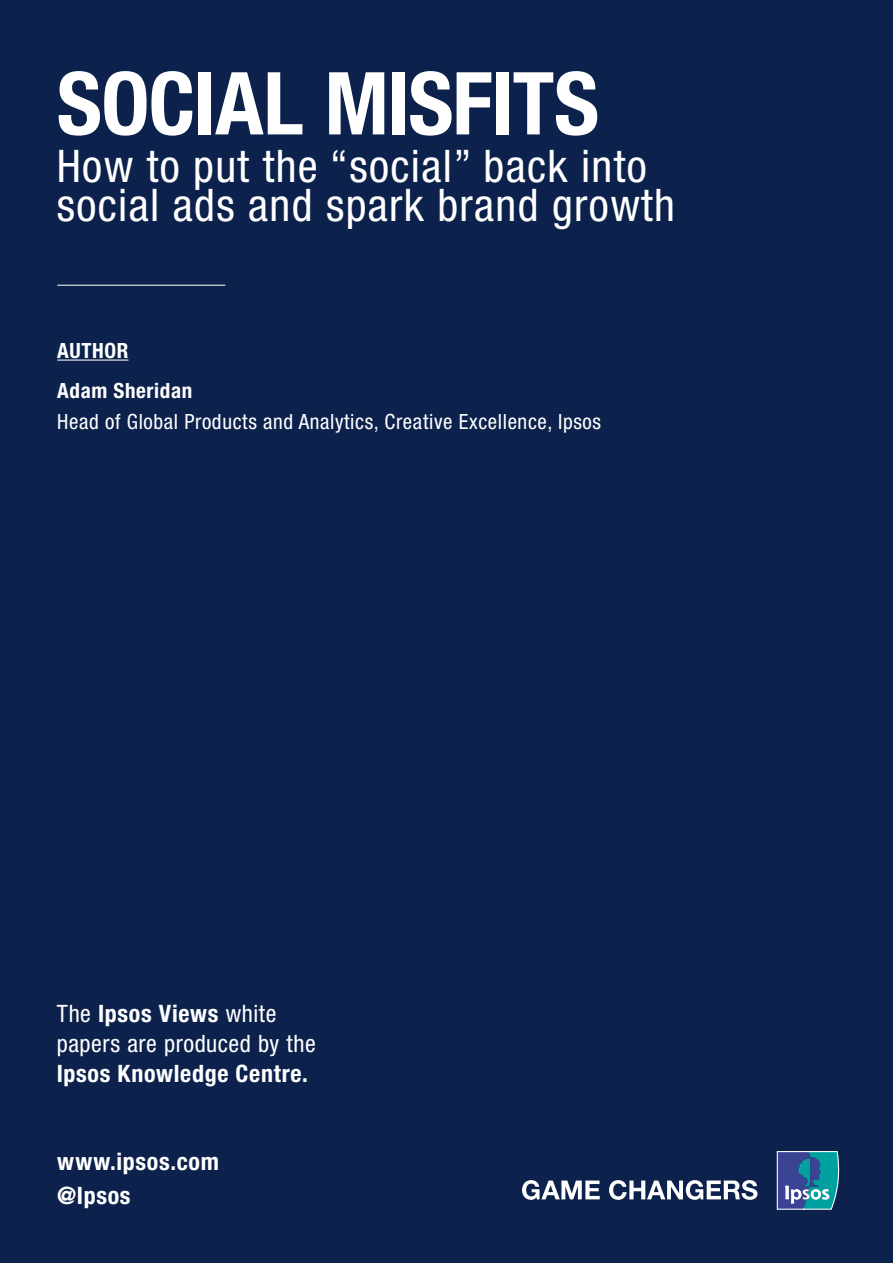
<style>
.page{position:relative;width:893px;height:1263px;background:#0c224c}
.page>*{position:absolute;margin:0;border:0;box-sizing:border-box;transform-origin:0 0}
.t1{font:700 condensed 87px "Helvetica Neue LT Pro";letter-spacing:-.015em;color:#fff}
.t2{font:condensed 45px/39px "Helvetica Neue LT Pro";letter-spacing:.03em;color:#fff}
.t3{font:700 condensed 24px/30px "Helvetica Neue LT Pro";letter-spacing:.03em;color:#fff}
.t4{font:condensed 21px/31.5px "Helvetica Neue LT Pro";letter-spacing:.03em;color:#fff}
.t5{font:700 condensed 21px "Helvetica Neue LT Pro";letter-spacing:.03em;color:#fff}
.s1{font-weight:700}
.s2{font-weight:400}
</style>
<div class="page">
<svg style="left:776px;top:1151px;width:63px;height:59px;background:#3e7fa4"></svg>
<svg style="left:522px;top:1180px;width:235px;height:20px"></svg>
<hr style="left:57px;top:360px;width:71px;height:1px;background:#fff">
<hr style="left:57px;top:285px;width:168px;height:1px;background:#fff">
<p class="t1" style="left:57px;top:51px;width:544px">SOCIAL MISFITS</p>
<p class="t2" style="left:57px;top:146px;width:620px">How to put the “social” back into social ads and spark brand growth</p>
<p class="t5" style="left:57px;top:338px;width:73px">AUTHOR</p>
<p class="t4" style="left:57px;top:375px;width:545px"><span class="s1">Adam Sheridan<br></span>Head of Global Products and Analytics, Creative Excellence, Ipsos</p>
<p class="t3" style="left:57px;top:999px;width:260px"><span class="s2">The</span> Ipsos Views <span class="s2">white papers are produced by the<br></span>Ipsos Knowledge Centre.</p>
<p class="t3" style="left:57px;top:1146px;width:163px">www.ipsos.com</p>
<p class="t3" style="left:57px;top:1180px;width:75px">@Ipsos</p>
</div>
